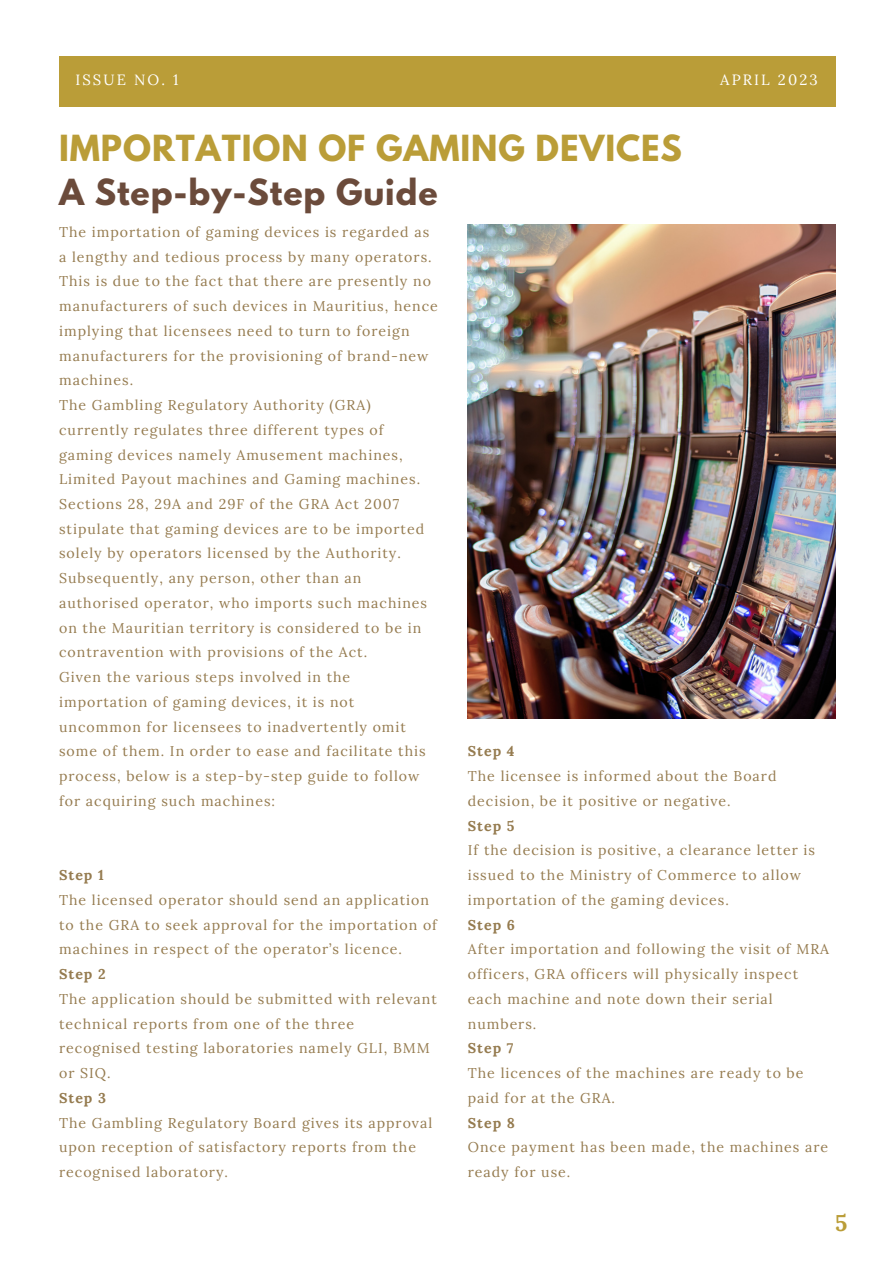
<style>
.page{position:relative;width:893px;height:1264px;background:#fff}
.page>*{position:absolute;margin:0;border:0;box-sizing:border-box;transform-origin:0 0}
.t1{font:700 31.8px "League Spartan";letter-spacing:.03em;color:#ba9d38}
.t2{font:700 31.8px "League Spartan";letter-spacing:.03em;color:#6b4b3b}
.t3{font:700 22.65px "Lora";color:#ba9d38}
.t4{font:14.85px "Lora";letter-spacing:.14em;color:#fff}
.t5{font:14.1px/24.8px "Lora";letter-spacing:.07em;color:#957b4f}
.t6{font:700 14.1px "Lora";letter-spacing:.07em;color:#957b4f}
</style>
<div class="page">
<img style="left:468px;top:224px;width:367px;height:495px">
<div style="left:59px;top:56px;width:776px;height:51px;background:#ba9d38"></div>
<p class="t4" style="left:75px;top:70px;width:105px">ISSUE NO. 1</p>
<p class="t4" style="left:720px;top:70px;width:99px">APRIL 2023</p>
<h1 class="t1" style="left:59px;top:133px;width:624px">IMPORTATION OF GAMING DEVICES</h1>
<h1 class="t2" style="left:59px;top:177px;width:380px">A Step-by-Step Guide</h1>
<p class="t5" style="left:59px;top:219px;width:380px">The importation of gaming devices is regarded as a lengthy and tedious process by many operators.<br>This is due to the fact that there are presently no manufacturers of such devices in Mauritius, hence implying that licensees need to turn to foreign manufacturers for the provisioning of brand-new machines.<br>The Gambling Regulatory Authority (GRA) currently regulates three different types of gaming devices namely Amusement machines, Limited Payout machines and Gaming machines.<br>Sections 28, 29A and 29F of the GRA Act 2007 stipulate that gaming devices are to be imported solely by operators licensed by the Authority.<br>Subsequently, any person, other than an authorised operator, who imports such machines on the Mauritian territory is considered to be in contravention with provisions of the Act.<br>Given the various steps involved in the importation of gaming devices, it is not uncommon for licensees to inadvertently omit some of them. In order to ease and facilitate this process, below is a step-by-step guide to follow for acquiring such machines:</p>
<p class="t6" style="left:59px;top:866px;width:46px">Step 1</p>
<p class="t5" style="left:59px;top:887px;width:379px">The licensed operator should send an application to the GRA to seek approval for the importation of machines in respect of the operator’s licence.</p>
<p class="t6" style="left:59px;top:964px;width:48px">Step 2</p>
<p class="t5" style="left:59px;top:986px;width:379px">The application should be submitted with relevant technical reports from one of the three recognised testing laboratories namely GLI, BMM or SIQ.</p>
<p class="t6" style="left:59px;top:1088px;width:48px">Step 3</p>
<p class="t5" style="left:59px;top:1109px;width:374px">The Gambling Regulatory Board gives its approval upon reception of satisfactory reports from the recognised laboratory.</p>
<p class="t6" style="left:468px;top:742px;width:48px">Step 4</p>
<p class="t5" style="left:468px;top:763px;width:310px">The licensee is informed about the Board decision, be it positive or negative.</p>
<p class="t6" style="left:468px;top:816px;width:48px">Step 5</p>
<p class="t5" style="left:468px;top:837px;width:349px">If the decision is positive, a clearance letter is issued to the Ministry of Commerce to allow importation of the gaming devices.</p>
<p class="t6" style="left:468px;top:915px;width:49px">Step 6</p>
<p class="t5" style="left:468px;top:936px;width:363px">After importation and following the visit of MRA officers, GRA officers will physically inspect each machine and note down their serial numbers.</p>
<p class="t6" style="left:468px;top:1039px;width:47px">Step 7</p>
<p class="t5" style="left:468px;top:1060px;width:337px">The licences of the machines are ready to be paid for at the GRA.</p>
<p class="t6" style="left:468px;top:1113px;width:49px">Step 8</p>
<p class="t5" style="left:468px;top:1134px;width:362px">Once payment has been made, the machines are ready for use.</p>
<h2 class="t3" style="left:835px;top:1208px;width:14px">5</h2>
</div>
